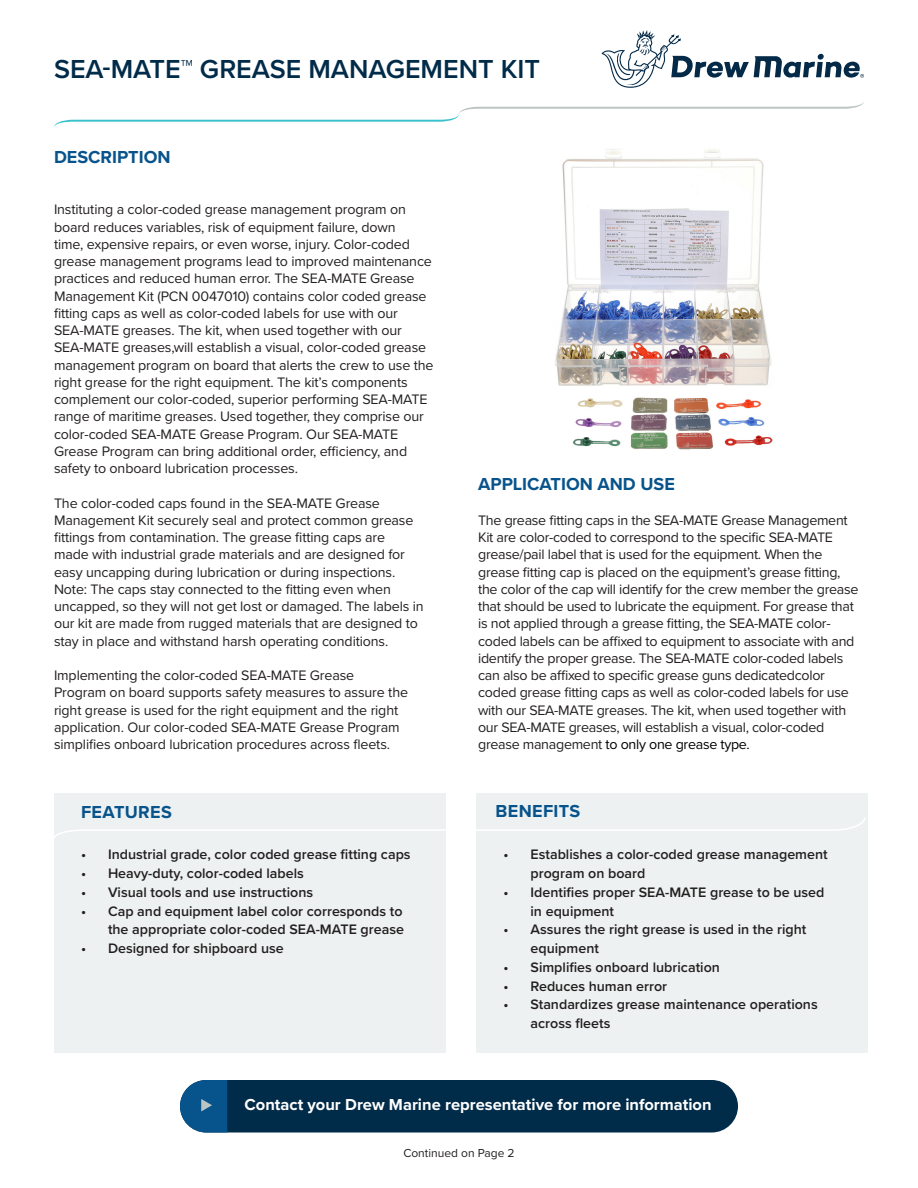
<style>
.page{position:relative;width:918px;height:1188px;background:#fff}
.page>*{position:absolute;margin:0;border:0;box-sizing:border-box;transform-origin:0 0}
.t1{font:600 27px "Proxima Nova";color:#002b49}
.t2{font:700 18px "Proxima Nova";color:#07538b}
.t3{font:700 18px "Proxima Nova";letter-spacing:.02em;color:#07538b}
.t4{font:700 16.5px "Proxima Nova";color:#fff}
.t5{font:14.25px/17.2px "Proxima Nova";letter-spacing:-.01em;color:#231f20}
.t6{font:600 14.25px/18.8px "Proxima Nova";color:#231f20}
.t7{font:12px "Proxima Nova";color:#231f20}
.s1{color:#000}
</style>
<div class="page">
<svg style="left:602px;top:30px;width:262px;height:58px"></svg>
<svg style="left:54px;top:102px;width:810px;height:25px"></svg>
<div style="left:180px;top:1080px;width:558px;height:52px;background:#002b49;border-radius:26px"></div>
<svg style="left:180px;top:1080px;width:47px;height:52px;background:#276999"></svg>
<div style="left:477px;top:793px;width:391px;height:260px;background:#eef1f1"></div>
<div style="left:54px;top:793px;width:392px;height:260px;background:#eef1f1"></div>
<svg style="left:54px;top:816px;width:811px;height:25px"></svg>
<img style="left:554px;top:149px;width:219px;height:301px">
<h1 class="t1" style="left:54px;top:49px;width:488px">SEA-MATE™ GREASE MANAGEMENT KIT</h1>
<p class="t2" style="left:54px;top:143px;width:118px">DESCRIPTION</p>
<p class="t5" style="left:54px;top:200px;width:381px">Instituting a color-coded grease management program on board reduces variables, risk of equipment failure, down<br>time, expensive repairs, or even worse, injury. Color-coded grease management programs lead to improved maintenance practices and reduced human error. The SEA-MATE Grease Management Kit (PCN 0047010) contains color coded grease fitting caps as well as color-coded labels for use with our SEA-MATE greases. The kit, when used together with our SEA-MATE greases,will establish a visual, color-coded grease management program on board that alerts the crew to use the right grease for the right equipment. The kit’s components complement our color-coded, superior performing SEA-MATE range of maritime greases. Used together, they comprise our color-coded SEA-MATE Grease Program. Our SEA-MATE Grease Program can bring additional order, efficiency, and safety to onboard lubrication processes.</p>
<p class="t5" style="left:54px;top:494px;width:371px">The color-coded caps found in the SEA-MATE Grease Management Kit securely seal and protect common grease fittings from contamination. The grease fitting caps are<br>made with industrial grade materials and are designed for easy uncapping during lubrication or during inspections.<br>Note: The caps stay connected to the fitting even when uncapped, so they will not get lost or damaged. The labels in our kit are made from rugged materials that are designed to stay in place and withstand harsh operating conditions.</p>
<p class="t5" style="left:54px;top:666px;width:356px">Implementing the color-coded SEA-MATE Grease Program on board supports safety measures to assure the right grease is used for the right equipment and the right application. Our color-coded SEA-MATE Grease Program simplifies onboard lubrication procedures across fleets.</p>
<p class="t2" style="left:478px;top:471px;width:198px">APPLICATION AND USE</p>
<p class="t5" style="left:478px;top:511px;width:382px">The grease fitting caps in the SEA-MATE Grease Management Kit are color-coded to correspond to the specific SEA-MATE grease/pail label that is used for the equipment. When the grease fitting cap is placed on the equipment’s grease fitting, the color of the cap will identify for the crew member the grease that should be used to lubricate the equipment. For grease that is not applied through a grease fitting, the SEA-MATE color&shy;coded labels can be affixed to equipment to associate with and identify the proper grease. The SEA-MATE color-coded labels can also be affixed to specific grease guns dedicatedcolor coded grease fitting caps as well as color-coded labels for use with our SEA-MATE greases. The kit, when used together with our SEA-MATE greases, will establish a visual, color-coded grease management <span class="s1">to only one grease type.</span></p>
<p class="t3" style="left:81px;top:798px;width:92px">FEATURES</p>
<p class="t3" style="left:496px;top:798px;width:86px">BENEFITS</p>
<p class="t6" style="left:81px;top:845px;width:331px">• Industrial grade, color coded grease fitting caps</p>
<p class="t6" style="left:81px;top:864px;width:224px">• Heavy-duty, color-coded labels</p>
<p class="t6" style="left:81px;top:882px;width:234px">• Visual tools and use instructions</p>
<p class="t6" style="left:81px;top:901px;width:325px;text-align:right">• Cap and equipment label color corresponds to the appropriate color-coded SEA-MATE grease</p>
<p class="t6" style="left:81px;top:939px;width:204px">• Designed for shipboard use</p>
<p class="t6" style="left:531px;top:845px;width:299px;text-indent:-27px">• Establishes a color-coded grease management program on board</p>
<p class="t6" style="left:531px;top:882px;width:295px;text-indent:-27px">• Identifies proper SEA-MATE grease to be used in equipment</p>
<p class="t6" style="left:531px;top:920px;width:277px;text-indent:-27px">• Assures the right grease is used in the right equipment</p>
<p class="t6" style="left:504px;top:957px;width:218px">• Simplifies onboard lubrication</p>
<p class="t6" style="left:504px;top:976px;width:165px">• Reduces human error</p>
<p class="t6" style="left:531px;top:995px;width:289px;text-indent:-27px">• Standardizes grease maintenance operations across fleets</p>
<p class="t4" style="left:245px;top:1092px;width:469px">Contact your Drew Marine representative for more information</p>
<p class="t7" style="left:403px;top:1144px;width:113px">Continued on Page 2</p>
</div>
